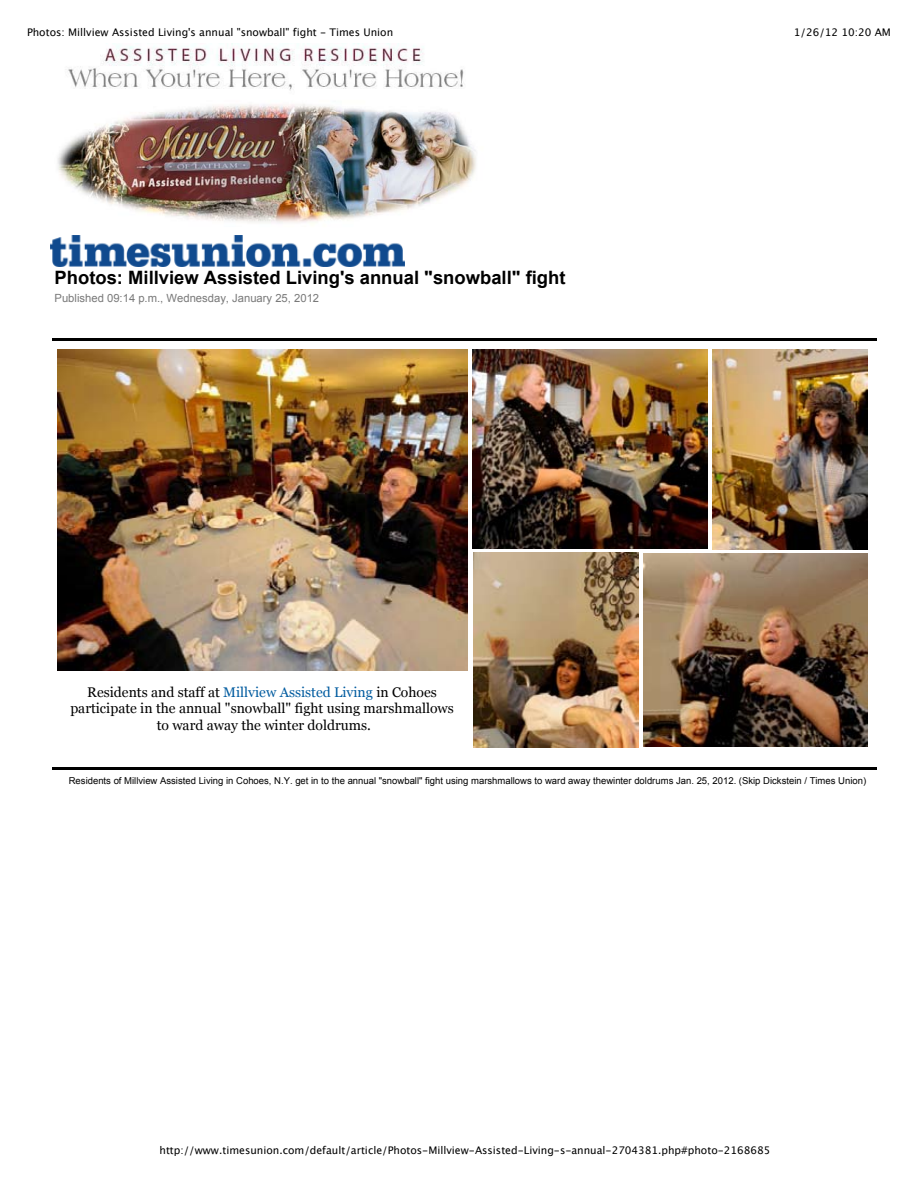
<style>
.page{position:relative;width:918px;height:1188px;background:#fff}
.page>*{position:absolute;margin:0;border:0;box-sizing:border-box;transform-origin:0 0}
.t1{font:700 18.45px "Arial";color:#000}
.t2{font:13.95px/16.8px "Georgia";color:#000;text-align:center}
.t3{font:11.25px "Arial";color:#797979}
.t4{font:10.5px "Lucida Grande";color:#000}
.t5{font:9.45px "Arial";color:#000}
.s1{color:#015b9f}
</style>
<div class="page">
<img style="left:57px;top:44px;width:419px;height:180px">
<img style="left:50px;top:235px;width:354px;height:31px">
<img style="left:643px;top:553px;width:225px;height:193px">
<img style="left:713px;top:350px;width:155px;height:199px">
<img style="left:473px;top:552px;width:166px;height:195px">
<img style="left:472px;top:350px;width:236px;height:199px">
<img style="left:58px;top:350px;width:410px;height:320px">
<hr style="left:52px;top:338px;width:826px;height:3px;background:#000">
<hr style="left:52px;top:767px;width:826px;height:3px;background:#000">
<p class="t4" style="left:27px;top:26px;width:368px">Photos: Millview Assisted Living's annual "snowball" fight - Times Union</p>
<p class="t4" style="left:794px;top:26px;width:99px">1/26/12 10:20 AM</p>
<h1 class="t1" style="left:55px;top:267px;width:513px">Photos: Millview Assisted Living's annual "snowball" fight</h1>
<p class="t3" style="left:55px;top:292px;width:266px">Published 09:14 p.m., Wednesday, January 25, 2012</p>
<h2 class="t2" style="left:70px;top:683px;width:385px">Residents and staff at <span class="s1">Millview Assisted Living</span> in Cohoes participate in the annual "snowball" fight using marshmallows to ward away the winter doldrums.</h2>
<p class="t5" style="left:69px;top:775px;width:799px">Residents of Millview Assisted Living in Cohoes, N.Y. get in to the annual "snowball" fight using marshmallows to ward away thewinter doldrums Jan. 25, 2012. (Skip Dickstein / Times Union)</p>
<p class="t4" style="left:160px;top:1144px;width:612px">http://www.timesunion.com/default/article/Photos-Millview-Assisted-Living-s-annual-2704381.php#photo-2168685</p>
</div>
